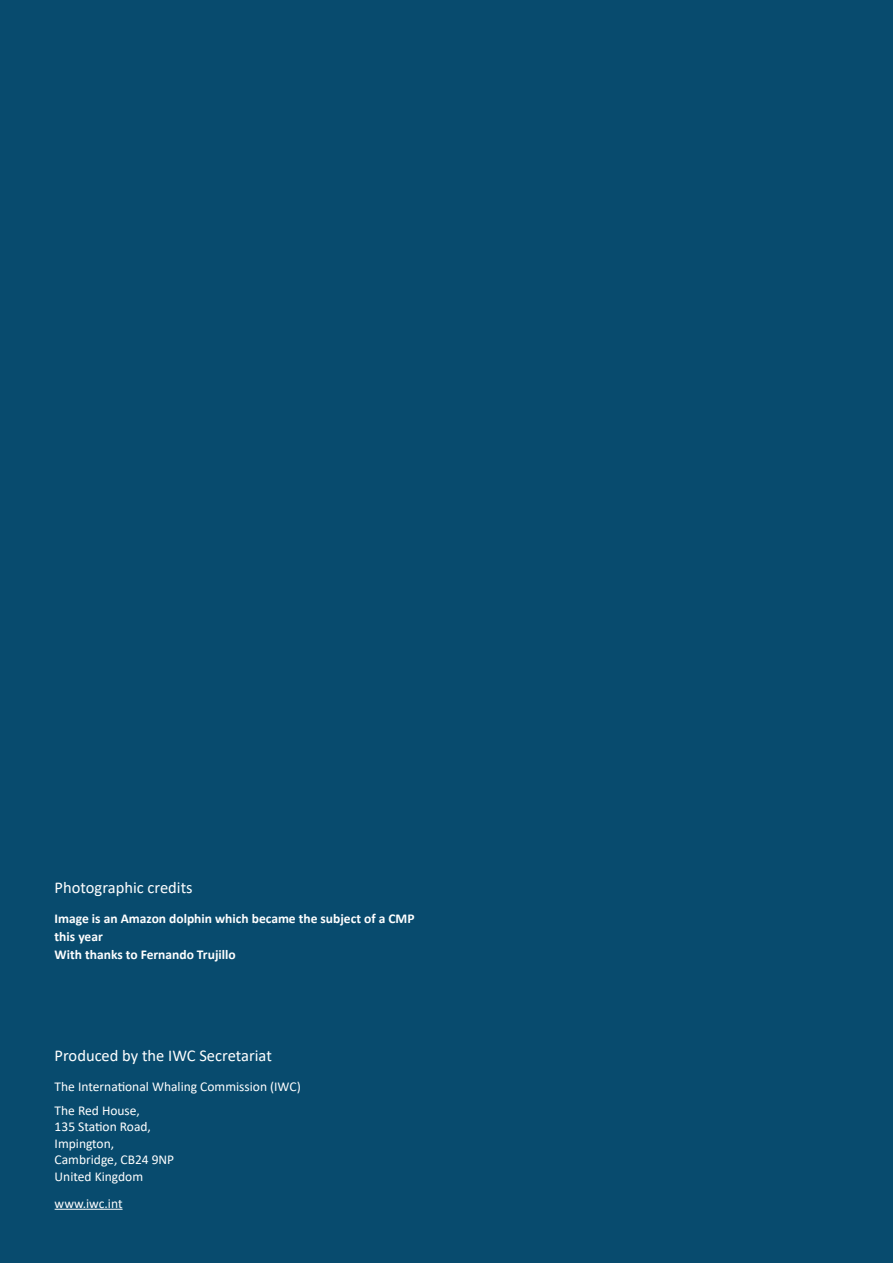
<style>
.page{position:relative;width:893px;height:1263px;background:#084b6e}
.page>*{position:absolute;margin:0;border:0;box-sizing:border-box;transform-origin:0 0}
.t1{font:16.5px "Calibri";color:#fff}
.t2{font:13.5px/16.5px "Calibri";color:#fff}
.t3{font:700 13.5px/18px "Calibri";color:#fff}
</style>
<div class="page">
<hr style="left:55px;top:1209px;width:68px;height:1px;background:#fff">
<p class="t1" style="left:55px;top:876px;width:140px">Photographic credits</p>
<p class="t3" style="left:55px;top:909px;width:361px">Image is an Amazon dolphin which became the subject of a CMP this year<br>With thanks to Fernando Trujillo</p>
<p class="t1" style="left:55px;top:1044px;width:219px">Produced by the IWC Secretariat</p>
<p class="t2" style="left:55px;top:1074px;width:248px;line-height:24px">The International Whaling Commission (IWC)<br>The Red House,</p>
<p class="t2" style="left:55px;top:1118px;width:121px">135 Station Road,<br>Impington,<br>Cambridge, CB24 9NP<br>United Kingdom</p>
<p class="t2" style="left:55px;top:1194px;width:69px">www.iwc.int</p>
</div>
